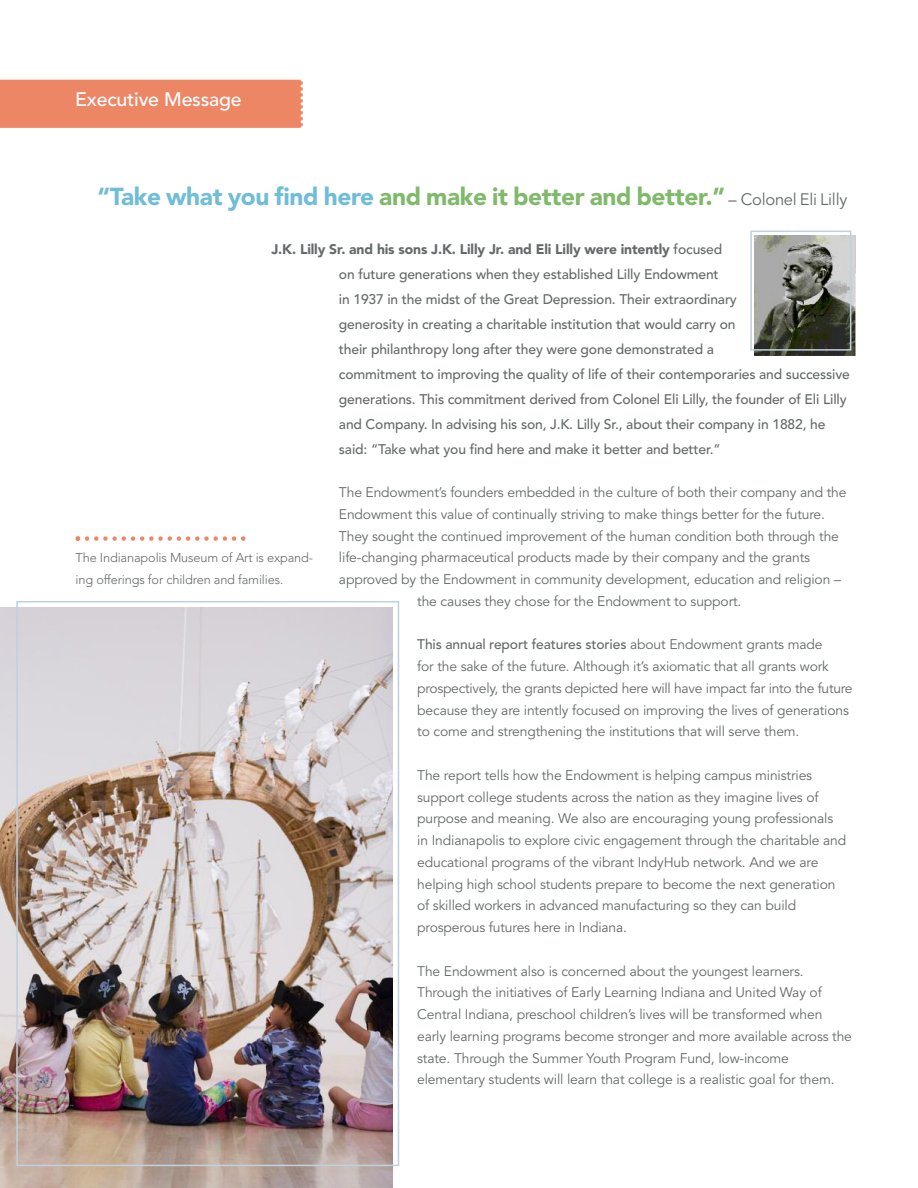
<style>
.page{position:relative;width:918px;height:1188px;background:#fff}
.page>*{position:absolute;margin:0;border:0;box-sizing:border-box;transform-origin:0 0}
.t1{font:900 24.45px "Avenir";letter-spacing:-.015em;color:#7fba6b}
.t2{font:500 19.5px "Avenir";letter-spacing:-.01em;color:#fff}
.t3{font:13.8px/21.8px "Avenir";letter-spacing:-.01em;color:#65696a}
.t4{font:500 13.8px/24.9px "Avenir";letter-spacing:-.01em;color:#65696a}
.t5{font:300 12.75px/21.8px "Avenir";letter-spacing:-.01em;color:#65696a}
.s1{color:#6fbdd6}
.s2{font-weight:400;font-size:16.5px;color:#65696a}
.s3{font-weight:900}
.s4{font-weight:500}
</style>
<div class="page">
<img style="left:0;top:608px;width:392px;height:580px">
<div style="left:16px;top:601px;width:383px;height:565px;border:2px solid #bed0e1"></div>
<img style="left:755px;top:236px;width:101px;height:120px">
<div style="left:750px;top:231px;width:101px;height:120px;border:2px solid #bed0e1"></div>
<svg style="left:76px;top:536px;width:169px;height:5px"></svg>
<div style="left:0;top:80px;width:303px;height:48px;background:#ed8664"></div>
<h2 class="t2" style="left:75px;top:82px;width:168px">Executive Message</h2>
<h1 class="t1" style="left:98px;top:176px;width:751px"><span class="s1">“Take what you find here</span> and make it better and better.” <span class="s2">– Colonel Eli Lilly</span></h1>
<p class="t4" style="left:339px;top:236px;width:513px;text-indent:-67px"><span class="s3">J.K. Lilly Sr. and his sons J.K. Lilly Jr. and Eli Lilly were intently</span> focused<br>on future generations when they established Lilly Endowment<br>in 1937 in the midst of the Great Depression. Their extraordinary<br>generosity in creating a charitable institution that would carry on<br>their philanthropy long after they were gone demonstrated a<br>commitment to improving the quality of life of their contemporaries and successive generations. This commitment derived from Colonel Eli Lilly, the founder of Eli Lilly and Company. In advising his son, J.K. Lilly Sr., about their company in 1882, he said: “Take what you find here and make it better and better.”</p>
<p class="t3" style="left:339px;top:482px;width:509px">The Endowment’s founders embedded in the culture of both their company and the</p>
<p class="t3" style="left:339px;top:504px;width:488px">Endowment this value of continually striving to make things better for the future.</p>
<p class="t3" style="left:339px;top:525px;width:502px">They sought the continued improvement of the human condition both through the</p>
<p class="t3" style="left:339px;top:547px;width:473px">life-changing pharmaceutical products made by their company and the grants</p>
<p class="t3" style="left:339px;top:569px;width:504px">approved by the Endowment in community development, education and religion –</p>
<p class="t3" style="left:417px;top:591px;width:326px">the causes they chose for the Endowment to support.</p>
<p class="t3" style="left:417px;top:634px;width:437px"><span class="s4">This annual report features stories</span> about Endowment grants made<br>for the sake of the future. Although it’s axiomatic that all grants work prospectively, the grants depicted here will have impact far into the future because they are intently focused on improving the lives of generations to come and strengthening the institutions that will serve them.</p>
<p class="t3" style="left:417px;top:765px;width:431px">The report tells how the Endowment is helping campus ministries support college students across the nation as they imagine lives of purpose and meaning. We also are encouraging young professionals in Indianapolis to explore civic engagement through the charitable and educational programs of the vibrant IndyHub network. And we are helping high school students prepare to become the next generation of skilled workers in advanced manufacturing so they can build prosperous futures here in Indiana.</p>
<p class="t3" style="left:417px;top:960px;width:436px">The Endowment also is concerned about the youngest learners.<br>Through the initiatives of Early Learning Indiana and United Way of Central Indiana, preschool children’s lives will be transformed when early learning programs become stronger and more available across the state. Through the Summer Youth Program Fund, low-income elementary students will learn that college is a realistic goal for them.</p>
<p class="t5" style="left:76px;top:547px;width:239px">The Indianapolis Museum of Art is expand&shy;ing offerings for children and families.</p>
</div>
